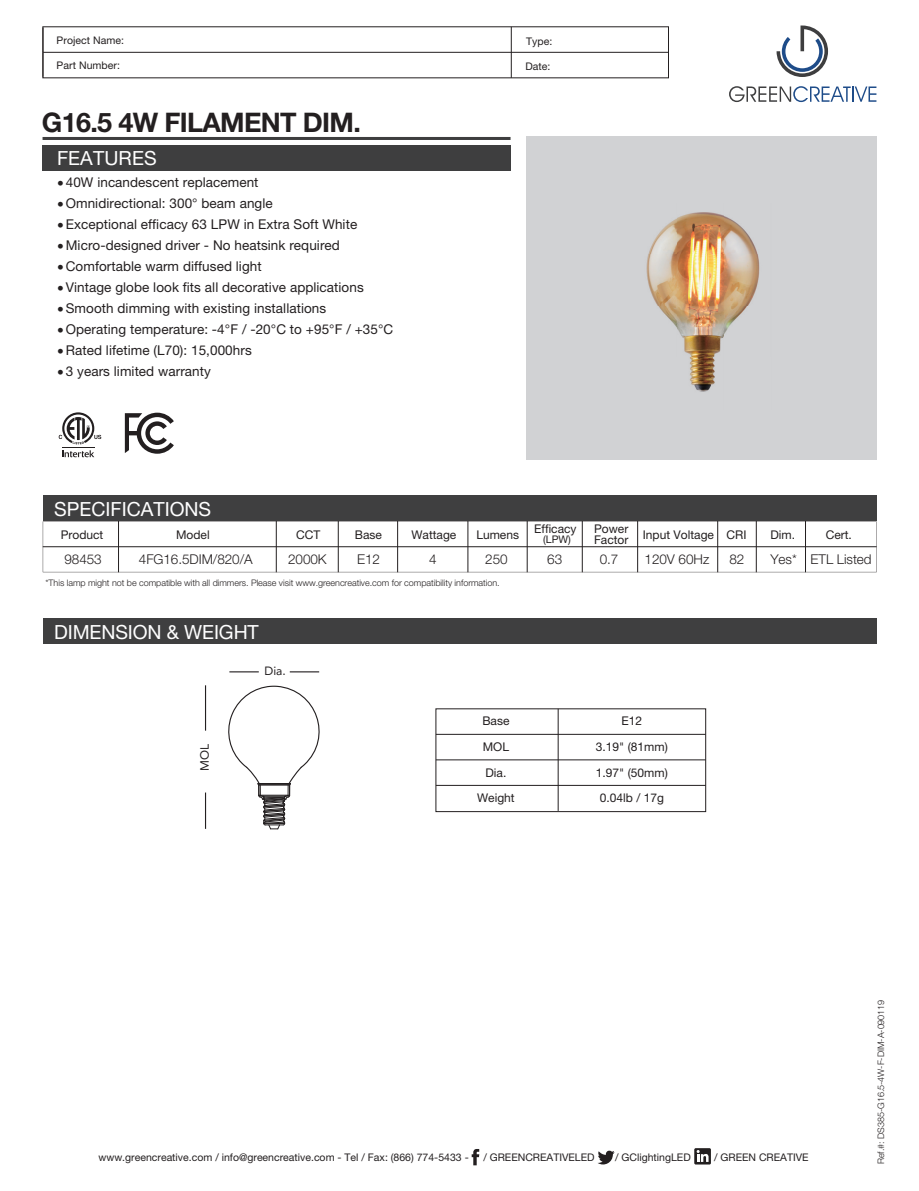
<style>
.page{position:relative;width:919px;height:1191px;background:#fff}
.page>*{position:absolute;margin:0;border:0;box-sizing:border-box;transform-origin:0 0}
.t1{font:700 27px "Helvetica Neue LT Pro";letter-spacing:-.025em;color:#231f20}
.t2{font:19.5px "Helvetica Neue LT Pro";color:#fff}
.t3{font:13.5px "Helvetica Neue LT Pro";letter-spacing:.005em;color:#231f20}
.t4{font:300 13.5px "Helvetica Neue LT Pro";letter-spacing:-.005em;color:#231f20}
.t5{font:12px/25.5px "Helvetica Neue LT Pro";color:#231f20;text-align:center}
.t6{font:12px "Avenir";color:#231f20}
.t7{font:10.5px "Helvetica Neue LT Pro";color:#231f20}
.t8{font:300 9px "Helvetica Neue LT Pro";letter-spacing:-.005em;color:#231f20}
.s1{font-weight:300}
</style>
<div class="page">
<hr style="left:43px;top:137px;width:467px;height:3px;background:#3e3e3f">
<div style="left:43px;top:145px;width:467px;height:26px;background:#3e3e3f"></div>
<svg style="left:471px;top:1149px;width:8px;height:16px"></svg>
<svg style="left:598px;top:1150px;width:16px;height:15px"></svg>
<svg style="left:694px;top:1148px;width:16px;height:16px"></svg>
<svg style="left:696px;top:1150px;width:12px;height:11px"></svg>
<svg style="left:776px;top:26px;width:52px;height:51px"></svg>
<svg style="left:729px;top:86px;width:147px;height:16px"></svg>
<hr style="left:43px;top:52px;width:625px;height:1px;background:#231f20">
<hr style="left:511px;top:27px;width:1px;height:51px;background:#231f20">
<hr style="left:436px;top:734px;width:269px;height:1px;background:#231f20">
<hr style="left:436px;top:759px;width:269px;height:1px;background:#231f20">
<hr style="left:436px;top:785px;width:269px;height:1px;background:#231f20">
<hr style="left:558px;top:709px;width:1px;height:102px;background:#231f20">
<div style="left:526px;top:136px;width:350px;height:323px;background:#d1d2d4"></div>
<img style="left:646px;top:212px;width:114px;height:180px">
<svg style="left:43px;top:521px;width:833px;height:51px"></svg>
<hr style="left:43px;top:546px;width:833px;height:1px;background:#231f20">
<hr style="left:205px;top:685px;width:1px;height:45px;background:#231f20">
<hr style="left:205px;top:792px;width:1px;height:37px;background:#231f20">
<hr style="left:229px;top:671px;width:30px;height:1px;background:#231f20">
<svg style="left:290px;top:671px;width:29px;height:1px"></svg>
<svg style="left:228px;top:685px;width:92px;height:144px"></svg>
<div style="left:43px;top:618px;width:833px;height:26px;background:#3f3f40"></div>
<div style="left:43px;top:496px;width:833px;height:25px;background:#3f3f40"></div>
<svg style="left:62px;top:450px;width:32px;height:7px"></svg>
<hr style="left:62px;top:447px;width:32px;height:1px;background:#231f20">
<svg style="left:59px;top:412px;width:42px;height:32px"></svg>
<svg style="left:125px;top:413px;width:49px;height:41px"></svg>
<hr style="left:118px;top:521px;width:1px;height:51px;background:#231f20">
<hr style="left:276px;top:521px;width:1px;height:51px;background:#231f20">
<hr style="left:338px;top:521px;width:1px;height:51px;background:#231f20">
<hr style="left:397px;top:521px;width:1px;height:51px;background:#231f20">
<hr style="left:467px;top:521px;width:1px;height:51px;background:#231f20">
<hr style="left:527px;top:521px;width:1px;height:51px;background:#231f20">
<hr style="left:717px;top:521px;width:1px;height:51px;background:#231f20">
<hr style="left:637px;top:521px;width:1px;height:51px;background:#231f20">
<hr style="left:582px;top:521px;width:1px;height:51px;background:#231f20">
<hr style="left:756px;top:521px;width:1px;height:51px;background:#231f20">
<hr style="left:805px;top:521px;width:1px;height:51px;background:#231f20">
<p class="t7" style="left:57px;top:34px;width:69px">Project Name:</p>
<p class="t7" style="left:57px;top:59px;width:65px">Part Number:</p>
<p class="t7" style="left:525px;top:60px;width:27px">Date:</p>
<p class="t7" style="left:526px;top:34px;width:28px">Type:</p>
<h1 class="t1" style="left:42px;top:105px;width:320px">G16.5 4W FILAMENT DIM.</h1>
<h2 class="t2" style="left:57px;top:146px;width:101px">FEATURES</h2>
<p class="t3" style="left:57px;top:174px;width:203px"><span class="s1">•</span>40W incandescent replacement</p>
<p class="t3" style="left:57px;top:195px;width:217px"><span class="s1">•</span>Omnidirectional: 300° beam angle</p>
<p class="t3" style="left:57px;top:216px;width:302px"><span class="s1">•</span>Exceptional efficacy 63 LPW in Extra Soft White</p>
<p class="t3" style="left:57px;top:237px;width:284px"><span class="s1">•</span>Micro-designed driver - No heatsink required</p>
<p class="t3" style="left:57px;top:258px;width:206px"><span class="s1">•</span>Comfortable warm diffused light</p>
<p class="t3" style="left:57px;top:279px;width:308px"><span class="s1">•</span>Vintage globe look fits all decorative applications</p>
<p class="t3" style="left:57px;top:300px;width:271px"><span class="s1">•</span>Smooth dimming with existing installations</p>
<p class="t3" style="left:57px;top:321px;width:338px"><span class="s1">•</span>Operating temperature: -4°F / -20°C to +95°F / +35°C</p>
<p class="t3" style="left:57px;top:342px;width:196px"><span class="s1">•</span>Rated lifetime (L70): 15,000hrs</p>
<p class="t3" style="left:57px;top:363px;width:155px"><span class="s1">•</span>3 years limited warranty</p>
<h2 class="t2" style="left:54px;top:497px;width:159px">SPECIFICATIONS</h2>
<p class="t5" style="left:61px;top:522px;width:44px">Product</p>
<p class="t5" style="left:176px;top:522px;width:35px">Model</p>
<p class="t5" style="left:296px;top:522px;width:26px">CCT</p>
<p class="t5" style="left:355px;top:522px;width:29px">Base</p>
<p class="t5" style="left:411px;top:522px;width:46px">Wattage</p>
<p class="t5" style="left:476px;top:522px;width:44px">Lumens</p>
<p class="t5" style="left:534px;top:515px;width:44px">Efficacy</p>
<p class="t7" style="left:543px;top:533px;width:29px">(LPW)</p>
<p class="t5" style="left:642px;top:521px;width:73px">Input Voltage</p>
<p class="t5" style="left:594px;top:523px;width:36px;line-height:10.5px;text-align:left">Power<br>Factor</p>
<p class="t5" style="left:726px;top:522px;width:21px">CRI</p>
<p class="t5" style="left:770px;top:522px;width:26px">Dim.</p>
<p class="t5" style="left:825px;top:522px;width:28px">Cert.</p>
<p class="t4" style="left:644px;top:551px;width:66px">120V 60Hz</p>
<p class="t4" style="left:770px;top:551px;width:28px">Yes*</p>
<p class="t4" style="left:64px;top:551px;width:39px">98453</p>
<p class="t4" style="left:139px;top:551px;width:115px">4FG16.5DIM/820/A</p>
<p class="t4" style="left:288px;top:551px;width:40px">2000K</p>
<p class="t4" style="left:357px;top:551px;width:24px">E12</p>
<p class="t4" style="left:485px;top:551px;width:24px">250</p>
<p class="t4" style="left:547px;top:551px;width:16px">63</p>
<p class="t4" style="left:729px;top:551px;width:16px">82</p>
<p class="t4" style="left:810px;top:551px;width:63px">ETL Listed</p>
<p class="t4" style="left:599px;top:551px;width:20px">0.7</p>
<p class="t4" style="left:429px;top:551px;width:9px">4</p>
<p class="t8" style="left:45px;top:577px;width:456px">*This lamp might not be compatible with all dimmers. Please visit www.greencreative.com for compatibility information.</p>
<h2 class="t2" style="left:54px;top:619px;width:206px">DIMENSION &amp; WEIGHT</h2>
<p class="t6" style="left:195px;top:771px;width:28px;rotate:-90deg">MOL</p>
<p class="t6" style="left:264px;top:661px;width:23px">Dia.</p>
<p class="t5" style="left:482px;top:708px;width:29px">Base</p>
<p class="t5" style="left:596px;top:708px;width:73px">E12<br>3.19" (81mm)<br>1.97" (50mm)<br>0.04lb / 17g</p>
<p class="t5" style="left:477px;top:734px;width:39px">MOL<br>Dia.<br>Weight</p>
<p class="t7" style="left:98px;top:1150px;width:372px">www.greencreative.com / info@greencreative.com - Tel / Fax: (866) 774-5433 -</p>
<p class="t7" style="left:483px;top:1150px;width:113px">/ GREENCREATIVELED</p>
<p class="t7" style="left:615px;top:1150px;width:77px">/ GClightingLED</p>
<p class="t7" style="left:714px;top:1150px;width:96px">/ GREEN CREATIVE</p>
<p class="t8" style="left:875px;top:1164px;width:166px;rotate:-90deg">Ref.#: DS385-G16.5-4W-F-DIM-A-090119</p>
</div>
